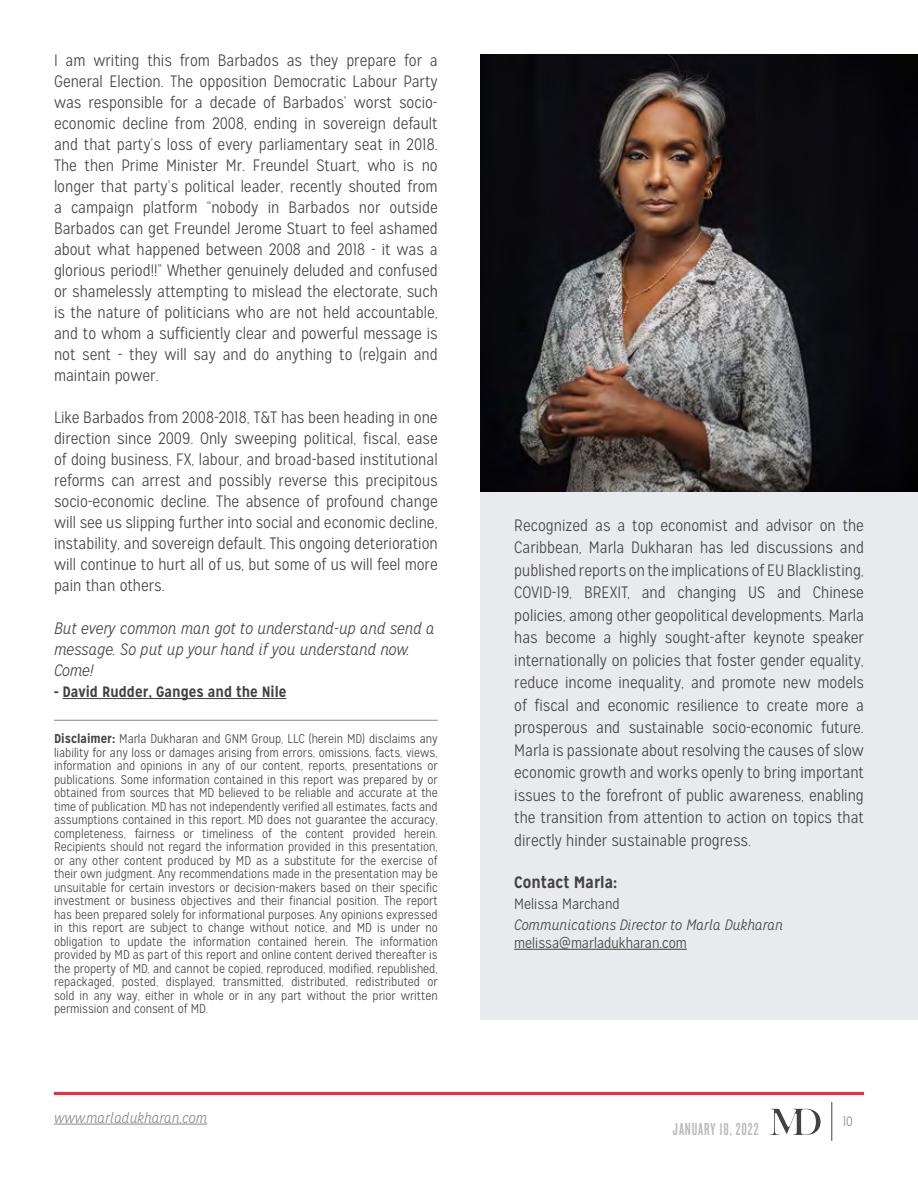
<style>
.page{position:relative;width:918px;height:1188px;background:#fff}
.page>*{position:absolute;margin:0;border:0;box-sizing:border-box;transform-origin:0 0}
.t1{font:18px "Knockout 47 Bantamweight";letter-spacing:.05em;color:#bababa}
.t2{font:300 16.5px/21px "Mission Gothic";color:#434141;text-align:justify}
.t3{font:italic 300 16.5px/21px "Mission Gothic";color:#434141}
.t4{font:700 16.5px "Mission Gothic";color:#434141}
.t5{font:300 15px "Mission Gothic";color:#434141}
.t6{font:italic 300 15px "Mission Gothic";color:#434141}
.t7{font:700 15px "Mission Gothic";color:#434141}
.t8{font:italic 300 15px "Mission Gothic";color:#8a878a}
.t9{font:300 13.5px "Mission Gothic";color:#8a878a}
.t10{font:300 12.75px/13.5px "Mission Gothic";color:#434141;text-align:justify}
.s1{font-weight:700}
</style>
<div class="page">
<svg style="left:770px;top:1109px;width:51px;height:26px"></svg>
<hr style="left:832px;top:1102px;width:1px;height:39px;background:#434141">
<hr style="left:54px;top:1124px;width:153px;height:1px;background:#8a878a">
<hr style="left:54px;top:1092px;width:810px;height:2px;background:#ff253c">
<hr style="left:62px;top:698px;width:224px;height:1px;background:#434141">
<hr style="left:54px;top:720px;width:384px;height:1px;background:#8a878a">
<div style="left:480px;top:451px;width:438px;height:569px;background:#e9eaed"></div>
<hr style="left:514px;top:949px;width:173px;height:1px;background:#434141">
<img style="left:480px;top:54px;width:438px;height:437px">
<p class="t2" style="left:54px;top:50px;width:385px">I am writing this from Barbados as they prepare for a General Election. The opposition Democratic Labour Party was responsible for a decade of Barbados’ worst socio&shy;economic decline from 2008, ending in sovereign default and that party’s loss of every parliamentary seat in 2018.<br>The then Prime Minister Mr. Freundel Stuart, who is no longer that party’s political leader, recently shouted from a campaign platform “nobody in Barbados nor outside Barbados can get Freundel Jerome Stuart to feel ashamed about what happened between 2008 and 2018 - it was a glorious period!!” Whether genuinely deluded and confused or shamelessly attempting to mislead the electorate, such is the nature of politicians who are not held accountable, and to whom a sufficiently clear and powerful message is not sent - they will say and do anything to (re)gain and maintain power.</p>
<p class="t2" style="left:54px;top:407px;width:385px">Like Barbados from 2008-2018, T&amp;T has been heading in one direction since 2009. Only sweeping political, fiscal, ease of doing business, FX, labour, and broad-based institutional reforms can arrest and possibly reverse this precipitous socio-economic decline. The absence of profound change will see us slipping further into social and economic decline, instability, and sovereign default. This ongoing deterioration will continue to hurt all of us, but some of us will feel more pain than others.</p>
<p class="t3" style="left:54px;top:618px;width:382px">But every common man got to understand-up and send a message. So put up your hand if you understand now.<br>Come!</p>
<p class="t7" style="left:54px;top:682px;width:234px">- David Rudder, Ganges and the Nile</p>
<p class="t10" style="left:54px;top:732px;width:385px"><span class="s1">Disclaimer:</span> Marla Dukharan and GNM Group, LLC (herein MD) disclaims any liability for any loss or damages arising from errors, omissions, facts, views, information and opinions in any of our content, reports, presentations or publications. Some information contained in this report was prepared by or obtained from sources that MD believed to be reliable and accurate at the time of publication. MD has not independently verified all estimates, facts and assumptions contained in this report. MD does not guarantee the accuracy, completeness, fairness or timeliness of the content provided herein.<br>Recipients should not regard the information provided in this presentation, or any other content produced by MD as a substitute for the exercise of their own judgment. Any recommendations made in the presentation may be unsuitable for certain investors or decision-makers based on their specific investment or business objectives and their financial position. The report has been prepared solely for informational purposes. Any opinions expressed in this report are subject to change without notice, and MD is under no obligation to update the information contained herein. The information provided by MD as part of this report and online content derived thereafter is the property of MD, and cannot be copied, reproduced, modified, republished, repackaged, posted, displayed, transmitted, distributed, redistributed or sold in any way, either in whole or in any part without the prior written permission and consent of MD.</p>
<p class="t2" style="left:514px;top:514px;width:351px;line-height:22.5px">Recognized as a top economist and advisor on the Caribbean, Marla Dukharan has led discussions and published reports on the implications of EU Blacklisting, COVID-19, BREXIT, and changing US and Chinese policies, among other geopolitical developments. Marla has become a highly sought-after keynote speaker internationally on policies that foster gender equality, reduce income inequality, and promote new models of fiscal and economic resilience to create more a prosperous and sustainable socio-economic future.<br>Marla is passionate about resolving the causes of slow economic growth and works openly to bring important issues to the forefront of public awareness, enabling the transition from attention to action on topics that directly hinder sustainable progress.</p>
<p class="t4" style="left:514px;top:872px;width:105px">Contact Marla:</p>
<p class="t5" style="left:514px;top:895px;width:107px">Melissa Marchand</p>
<p class="t6" style="left:514px;top:916px;width:270px">Communications Director to Marla Dukharan</p>
<p class="t5" style="left:514px;top:934px;width:174px">melissa@marladukharan.com</p>
<p class="t8" style="left:54px;top:1109px;width:155px">www.marladukharan.com</p>
<p class="t9" style="left:843px;top:1114px;width:12px">10</p>
<p class="t1" style="left:673px;top:1118px;width:87px">JANUARY 18, 2022</p>
</div>
